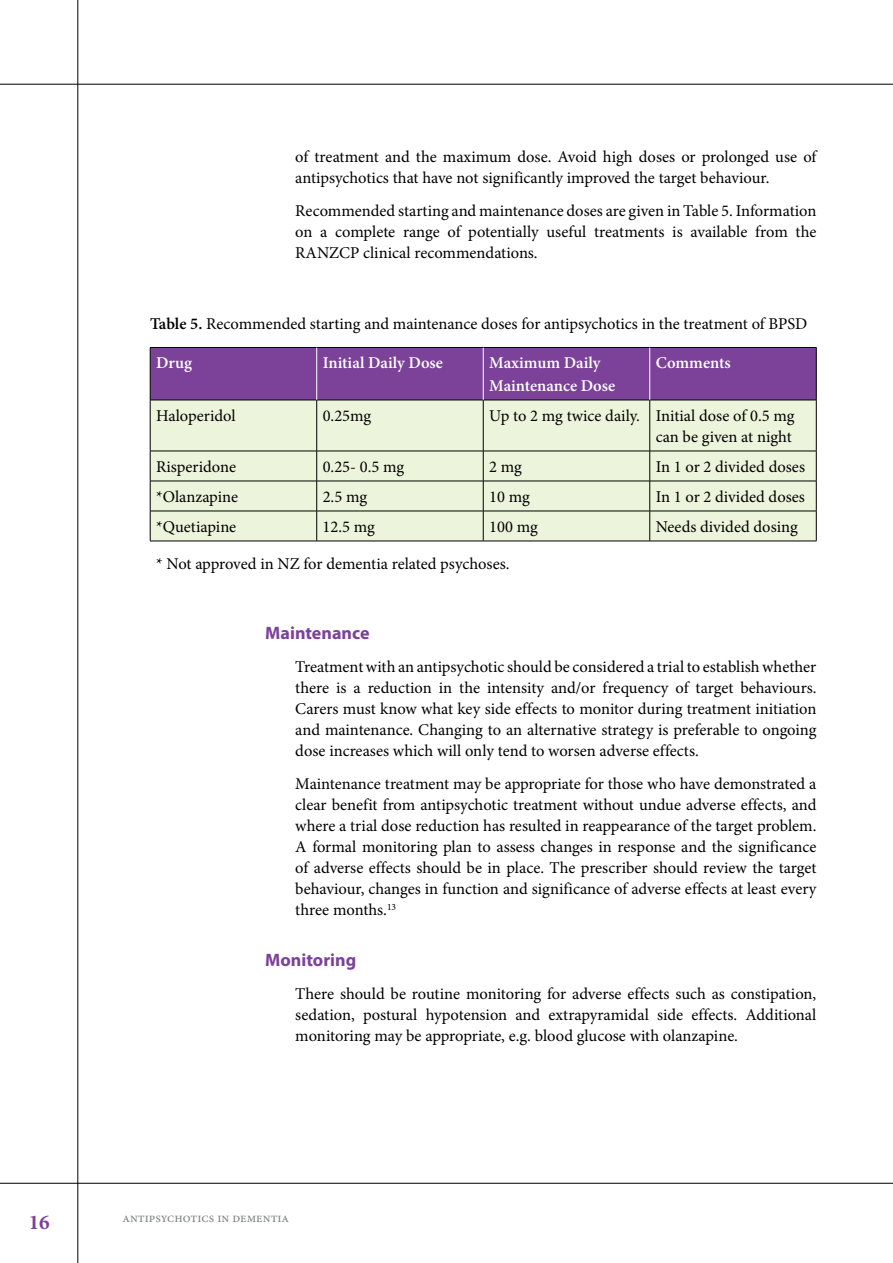
<style>
.page{position:relative;width:893px;height:1263px;background:#fff}
.page>*{position:absolute;margin:0;border:0;box-sizing:border-box;transform-origin:0 0}
.t1{font:700 21px "Minion Pro";color:#7c4199}
.t2{font:700 18px "Myriad Pro";color:#7c4199}
.t3{font:16.5px/21px "Minion Pro";color:#000;text-align:justify}
.t4{font:600 16.5px/22.5px "Minion Pro";color:#fff}
.t5{font:13.5px "Minion Pro";color:#808285}
.s1{font-weight:600}
</style>
<div class="page">
<hr style="left:0;top:1183px;width:893px;height:1px;background:#000">
<hr style="left:78px;top:0;width:1px;height:1263px;background:#000">
<hr style="left:0;top:84px;width:893px;height:1px;background:#000">
<div style="left:151px;top:348px;width:665px;height:52px;background:#7c4199"></div>
<div style="left:151px;top:401px;width:665px;height:140px;background:#edf4dc"></div>
<hr style="left:150px;top:347px;width:167px;height:1px;background:#000">
<hr style="left:150px;top:348px;width:1px;height:52px;background:#000">
<hr style="left:317px;top:347px;width:166px;height:1px;background:#000">
<hr style="left:483px;top:347px;width:167px;height:1px;background:#000">
<hr style="left:650px;top:347px;width:166px;height:1px;background:#000">
<hr style="left:816px;top:348px;width:1px;height:52px;background:#000">
<hr style="left:150px;top:400px;width:167px;height:1px;background:#000">
<hr style="left:150px;top:400px;width:1px;height:51px;background:#000">
<hr style="left:317px;top:400px;width:166px;height:1px;background:#000">
<hr style="left:316px;top:400px;width:1px;height:51px;background:#000">
<hr style="left:483px;top:400px;width:167px;height:1px;background:#000">
<hr style="left:483px;top:400px;width:1px;height:51px;background:#000">
<hr style="left:650px;top:400px;width:166px;height:1px;background:#000">
<hr style="left:649px;top:400px;width:1px;height:51px;background:#000">
<hr style="left:816px;top:400px;width:1px;height:51px;background:#000">
<hr style="left:150px;top:451px;width:167px;height:1px;background:#000">
<hr style="left:150px;top:451px;width:1px;height:30px;background:#000">
<hr style="left:317px;top:451px;width:166px;height:1px;background:#000">
<hr style="left:316px;top:451px;width:1px;height:30px;background:#000">
<hr style="left:483px;top:451px;width:167px;height:1px;background:#000">
<hr style="left:483px;top:451px;width:1px;height:30px;background:#000">
<hr style="left:650px;top:451px;width:166px;height:1px;background:#000">
<hr style="left:649px;top:451px;width:1px;height:30px;background:#000">
<hr style="left:816px;top:451px;width:1px;height:30px;background:#000">
<hr style="left:150px;top:481px;width:167px;height:1px;background:#000">
<hr style="left:150px;top:481px;width:1px;height:30px;background:#000">
<hr style="left:317px;top:481px;width:166px;height:1px;background:#000">
<hr style="left:316px;top:481px;width:1px;height:30px;background:#000">
<hr style="left:483px;top:481px;width:167px;height:1px;background:#000">
<hr style="left:483px;top:481px;width:1px;height:30px;background:#000">
<hr style="left:650px;top:481px;width:166px;height:1px;background:#000">
<hr style="left:649px;top:481px;width:1px;height:30px;background:#000">
<hr style="left:816px;top:481px;width:1px;height:30px;background:#000">
<hr style="left:150px;top:511px;width:167px;height:1px;background:#000">
<hr style="left:150px;top:511px;width:1px;height:30px;background:#000">
<hr style="left:317px;top:511px;width:166px;height:1px;background:#000">
<hr style="left:316px;top:511px;width:1px;height:30px;background:#000">
<hr style="left:483px;top:511px;width:167px;height:1px;background:#000">
<hr style="left:483px;top:511px;width:1px;height:30px;background:#000">
<hr style="left:650px;top:511px;width:166px;height:1px;background:#000">
<hr style="left:649px;top:511px;width:1px;height:30px;background:#000">
<hr style="left:816px;top:511px;width:1px;height:30px;background:#000">
<hr style="left:150px;top:541px;width:167px;height:1px;background:#000">
<hr style="left:317px;top:541px;width:166px;height:1px;background:#000">
<hr style="left:483px;top:541px;width:167px;height:1px;background:#000">
<hr style="left:650px;top:541px;width:166px;height:1px;background:#000">
<hr style="left:316px;top:348px;width:1px;height:52px;background:#fff">
<hr style="left:483px;top:348px;width:1px;height:52px;background:#fff">
<hr style="left:649px;top:348px;width:1px;height:52px;background:#fff">
<p class="t3" style="left:295px;top:146px;width:523px">of treatment and the maximum dose. Avoid high doses or prolonged use of antipsychotics that have not significantly improved the target behaviour.</p>
<p class="t3" style="left:295px;top:200px;width:523px">Recommended starting and maintenance doses are given in Table 5. Information on a complete range of potentially useful treatments is available from the RANZCP clinical recommendations.</p>
<p class="t3" style="left:150px;top:314px;width:659px"><span class="s1">Table 5.</span> Recommended starting and maintenance doses for antipsychotics in the treatment of BPSD</p>
<p class="t4" style="left:156px;top:352px;width:38px">Drug</p>
<p class="t4" style="left:323px;top:352px;width:122px">Initial Daily Dose</p>
<p class="t4" style="left:489px;top:352px;width:128px">Maximum Daily<br>Maintenance Dose</p>
<p class="t4" style="left:656px;top:352px;width:77px">Comments</p>
<p class="t3" style="left:156px;top:405px;width:81px">Haloperidol</p>
<p class="t3" style="left:323px;top:405px;width:50px">0.25mg</p>
<p class="t3" style="left:489px;top:405px;width:307px;text-align:right">Up to 2 mg twice daily. Initial dose of 0.5 mg can be given at night</p>
<p class="t3" style="left:156px;top:456px;width:82px">Risperidone</p>
<p class="t3" style="left:323px;top:456px;width:83px">0.25- 0.5 mg</p>
<p class="t3" style="left:489px;top:456px;width:34px">2 mg</p>
<p class="t3" style="left:656px;top:456px;width:151px">In 1 or 2 divided doses</p>
<p class="t3" style="left:156px;top:486px;width:83px">*Olanzapine</p>
<p class="t3" style="left:323px;top:486px;width:46px">2.5 mg</p>
<p class="t3" style="left:489px;top:486px;width:42px">10 mg</p>
<p class="t3" style="left:656px;top:486px;width:151px">In 1 or 2 divided doses</p>
<p class="t3" style="left:156px;top:516px;width:82px">*Quetiapine</p>
<p class="t3" style="left:323px;top:516px;width:54px">12.5 mg</p>
<p class="t3" style="left:489px;top:516px;width:50px">100 mg</p>
<p class="t3" style="left:656px;top:516px;width:144px">Needs divided dosing</p>
<p class="t3" style="left:156px;top:554px;width:355px">* Not approved in NZ for dementia related psychoses.</p>
<p class="t2" style="left:265px;top:621px;width:106px">Maintenance</p>
<p class="t3" style="left:295px;top:656px;width:523px">Treatment with an antipsychotic should be considered a trial to establish whether there is a reduction in the intensity and/or frequency of target behaviours.<br>Carers must know what key side effects to monitor during treatment initiation and maintenance. Changing to an alternative strategy is preferable to ongoing dose increases which will only tend to worsen adverse effects.</p>
<p class="t3" style="left:295px;top:773px;width:523px">Maintenance treatment may be appropriate for those who have demonstrated a clear benefit from antipsychotic treatment without undue adverse effects, and where a trial dose reduction has resulted in reappearance of the target problem.<br>A formal monitoring plan to assess changes in response and the significance of adverse effects should be in place. The prescriber should review the target behaviour, changes in function and significance of adverse effects at least every three months.<sup>13</sup></p>
<p class="t2" style="left:265px;top:948px;width:92px">Monitoring</p>
<p class="t3" style="left:295px;top:983px;width:523px">There should be routine monitoring for adverse effects such as constipation, sedation, postural hypotension and extrapyramidal side effects. Additional monitoring may be appropriate, e.g. blood glucose with olanzapine.</p>
<p class="t1" style="left:29px;top:1208px;width:22px">16</p>
<p class="t5" style="left:122px;top:1209px;width:168px">antipsychotics in dementia</p>
</div>
